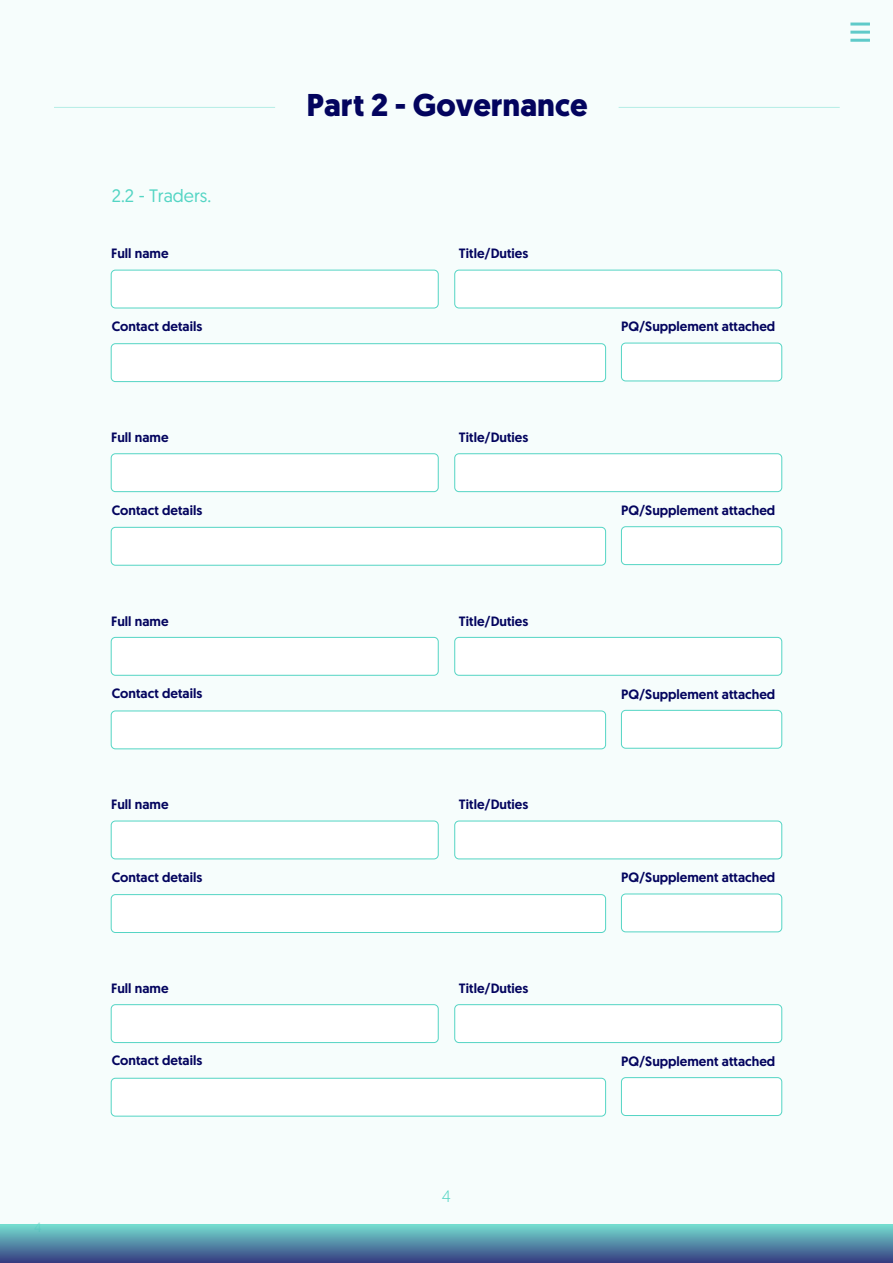
<style>
.page{position:relative;width:893px;height:1263px;background:#fff}
.page>*{position:absolute;margin:0;border:0;box-sizing:border-box;transform-origin:0 0}
.t1{font:700 31.5px "Geomanist";color:#03045e}
.t2{font:18px "Geomanist";color:#54d5c4}
.t3{font:300 16.5px "Geomanist";color:#54d5c4}
.t4{font:500 13.5px "Geomanist";color:#03045e}
</style>
<div class="page">
<div style="left:0;top:0;width:893px;height:1261px;background:#f6fdfc"></div>
<div style="left:0;top:1225px;width:893px;height:38px;background:linear-gradient(to bottom,#74dcce,#373e82)"></div>
<hr style="left:850px;top:23px;width:20px;height:3px;background:#5fcac9">
<hr style="left:850px;top:31px;width:20px;height:3px;background:#5fcac9">
<hr style="left:850px;top:39px;width:20px;height:3px;background:#5fcac9">
<hr style="left:54px;top:107px;width:221px;height:1px;background:#54d5c4">
<hr style="left:619px;top:107px;width:221px;height:1px;background:#54d5c4">
<div style="left:621px;top:343px;width:161px;height:38px;background:#fff;border-radius:4px"></div>
<div style="left:621px;top:343px;width:161px;height:38px;border:1px solid #54d5c4;border-radius:4px"></div>
<div style="left:111px;top:270px;width:327px;height:38px;background:#fff;border-radius:4px"></div>
<div style="left:111px;top:270px;width:327px;height:38px;border:1px solid #54d5c4;border-radius:4px"></div>
<div style="left:455px;top:270px;width:327px;height:38px;background:#fff;border-radius:4px"></div>
<div style="left:455px;top:270px;width:327px;height:38px;border:1px solid #54d5c4;border-radius:4px"></div>
<div style="left:111px;top:344px;width:495px;height:38px;background:#fff;border-radius:4px"></div>
<div style="left:111px;top:343px;width:495px;height:39px;border:1px solid #54d5c4;border-radius:4px"></div>
<div style="left:621px;top:527px;width:161px;height:38px;background:#fff;border-radius:4px"></div>
<div style="left:621px;top:526px;width:161px;height:39px;border:1px solid #54d5c4;border-radius:4px"></div>
<div style="left:111px;top:454px;width:327px;height:38px;background:#fff;border-radius:4px"></div>
<div style="left:111px;top:454px;width:327px;height:38px;border:1px solid #54d5c4;border-radius:4px"></div>
<div style="left:455px;top:454px;width:327px;height:38px;background:#fff;border-radius:4px"></div>
<div style="left:455px;top:454px;width:327px;height:38px;border:1px solid #54d5c4;border-radius:4px"></div>
<div style="left:111px;top:527px;width:495px;height:38px;background:#fff;border-radius:4px"></div>
<div style="left:111px;top:527px;width:495px;height:38px;border:1px solid #54d5c4;border-radius:4px"></div>
<div style="left:621px;top:710px;width:161px;height:38px;background:#fff;border-radius:4px"></div>
<div style="left:621px;top:710px;width:161px;height:38px;border:1px solid #54d5c4;border-radius:4px"></div>
<div style="left:111px;top:637px;width:327px;height:38px;background:#fff;border-radius:4px"></div>
<div style="left:111px;top:637px;width:327px;height:38px;border:1px solid #54d5c4;border-radius:4px"></div>
<div style="left:455px;top:637px;width:327px;height:38px;background:#fff;border-radius:4px"></div>
<div style="left:455px;top:637px;width:327px;height:38px;border:1px solid #54d5c4;border-radius:4px"></div>
<div style="left:111px;top:711px;width:495px;height:38px;background:#fff;border-radius:4px"></div>
<div style="left:111px;top:711px;width:495px;height:38px;border:1px solid #54d5c4;border-radius:4px"></div>
<div style="left:621px;top:894px;width:161px;height:38px;background:#fff;border-radius:4px"></div>
<div style="left:621px;top:894px;width:161px;height:38px;border:1px solid #54d5c4;border-radius:4px"></div>
<div style="left:111px;top:821px;width:327px;height:38px;background:#fff;border-radius:4px"></div>
<div style="left:111px;top:821px;width:327px;height:38px;border:1px solid #54d5c4;border-radius:4px"></div>
<div style="left:455px;top:821px;width:327px;height:38px;background:#fff;border-radius:4px"></div>
<div style="left:455px;top:821px;width:327px;height:38px;border:1px solid #54d5c4;border-radius:4px"></div>
<div style="left:111px;top:894px;width:495px;height:38px;background:#fff;border-radius:4px"></div>
<div style="left:111px;top:894px;width:495px;height:39px;border:1px solid #54d5c4;border-radius:4px"></div>
<div style="left:621px;top:1077px;width:161px;height:38px;background:#fff;border-radius:4px"></div>
<div style="left:621px;top:1077px;width:161px;height:39px;border:1px solid #54d5c4;border-radius:4px"></div>
<div style="left:111px;top:1005px;width:327px;height:37px;background:#fff;border-radius:4px"></div>
<div style="left:111px;top:1004px;width:327px;height:39px;border:1px solid #54d5c4;border-radius:4px"></div>
<div style="left:455px;top:1005px;width:327px;height:37px;background:#fff;border-radius:4px"></div>
<div style="left:455px;top:1004px;width:327px;height:39px;border:1px solid #54d5c4;border-radius:4px"></div>
<div style="left:111px;top:1078px;width:495px;height:38px;background:#fff;border-radius:4px"></div>
<div style="left:111px;top:1078px;width:495px;height:38px;border:1px solid #54d5c4;border-radius:4px"></div>
<h2 class="t2" style="left:112px;top:184px;width:101px">2.2 - Traders.</h2>
<h1 class="t1" style="left:306px;top:84px;width:283px">Part 2 - Governance</h1>
<p class="t4" style="left:111px;top:245px;width:59px">Full name</p>
<p class="t4" style="left:459px;top:245px;width:71px">Title/Duties</p>
<p class="t4" style="left:112px;top:317px;width:92px">Contact details</p>
<p class="t4" style="left:621px;top:318px;width:156px">PQ/Supplement attached</p>
<p class="t4" style="left:111px;top:428px;width:59px">Full name</p>
<p class="t4" style="left:459px;top:428px;width:71px">Title/Duties</p>
<p class="t4" style="left:112px;top:501px;width:92px">Contact details</p>
<p class="t4" style="left:621px;top:501px;width:156px">PQ/Supplement attached</p>
<p class="t4" style="left:111px;top:612px;width:59px">Full name</p>
<p class="t4" style="left:459px;top:612px;width:71px">Title/Duties</p>
<p class="t4" style="left:112px;top:684px;width:92px">Contact details</p>
<p class="t4" style="left:621px;top:685px;width:156px">PQ/Supplement attached</p>
<p class="t4" style="left:111px;top:796px;width:59px">Full name</p>
<p class="t4" style="left:459px;top:796px;width:71px">Title/Duties</p>
<p class="t4" style="left:112px;top:868px;width:92px">Contact details</p>
<p class="t4" style="left:621px;top:868px;width:156px">PQ/Supplement attached</p>
<p class="t4" style="left:111px;top:979px;width:59px">Full name</p>
<p class="t4" style="left:459px;top:979px;width:71px">Title/Duties</p>
<p class="t4" style="left:112px;top:1052px;width:92px">Contact details</p>
<p class="t4" style="left:621px;top:1052px;width:156px">PQ/Supplement attached</p>
<p class="t3" style="left:442px;top:1185px;width:11px">4</p>
</div>
